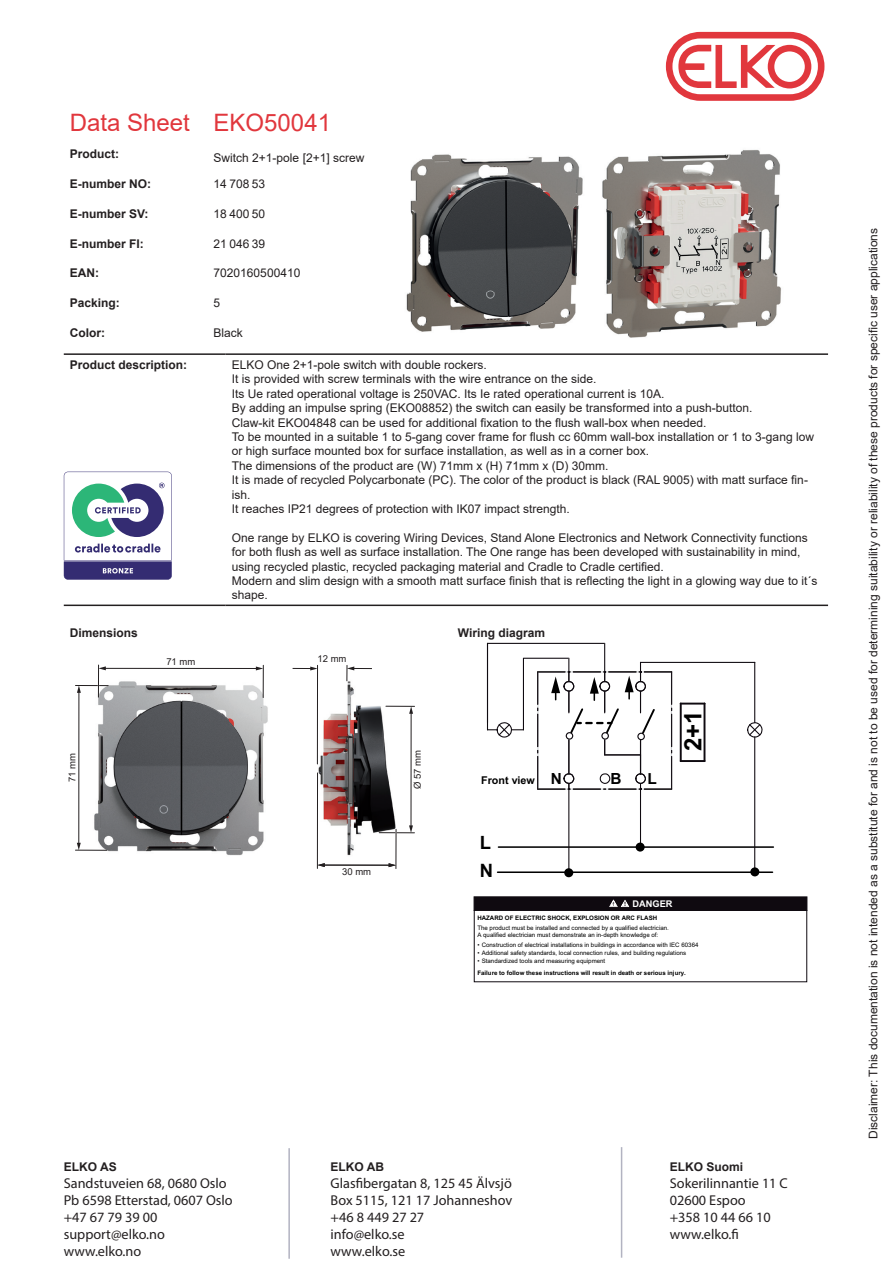
<style>
.page{position:relative;width:893px;height:1263px;background:#fff}
.page>*{position:absolute;margin:0;border:0;box-sizing:border-box;transform-origin:0 0}
.t1{font:24px "Arial";color:#e1373d}
.t2{font:700 24px "Arial";color:#000}
.t3{font:700 18.45px "Arial";color:#000}
.t4{font:700 15.3px "Arial";color:#000}
.t5{font:14.25px/17.1px "Myriad Pro";color:#231f20}
.t6{font:12px/14.4px "Arial";color:#231f20}
.t7{font:700 12px "Arial";color:#231f20}
.t8{font:700 10.8px "Arial";color:#000}
.t9{font:9.45px "Arial";color:#231f20}
.t10{font:700 9.15px "Arial";color:#fff}
.t11{font:6.15px/7.4px "Arial";color:#000}
.t12{font:700 6.15px "Arial";color:#000}
</style>
<div class="page">
<hr style="left:288px;top:1148px;width:2px;height:111px;background:#b2b3c1">
<hr style="left:621px;top:1147px;width:1px;height:111px;background:#b2b3c1">
<img style="left:406px;top:154px;width:177px;height:178px">
<img style="left:602px;top:150px;width:179px;height:188px">
<hr style="left:64px;top:353px;width:162px;height:2px;background:#231f20">
<hr style="left:226px;top:353px;width:602px;height:2px;background:#231f20">
<hr style="left:64px;top:605px;width:162px;height:1px;background:#231f20">
<hr style="left:226px;top:605px;width:602px;height:1px;background:#231f20">
<img style="left:85px;top:681px;width:175px;height:175px">
<img style="left:260px;top:672px;width:155px;height:192px">
<hr style="left:78px;top:691px;width:1px;height:153px;background:#231f20">
<svg style="left:77px;top:843px;width:4px;height:7px"></svg>
<svg style="left:77px;top:686px;width:4px;height:7px"></svg>
<hr style="left:75px;top:685px;width:33px;height:1px;background:#231f20">
<hr style="left:75px;top:850px;width:32px;height:1px;background:#231f20">
<hr style="left:98px;top:665px;width:1px;height:32px;background:#231f20">
<hr style="left:263px;top:665px;width:1px;height:32px;background:#231f20">
<hr style="left:317px;top:773px;width:1px;height:95px;background:#231f20">
<hr style="left:317px;top:665px;width:1px;height:99px;background:#231f20">
<hr style="left:411px;top:712px;width:1px;height:115px;background:#231f20">
<svg style="left:409px;top:825px;width:4px;height:7px"></svg>
<svg style="left:386px;top:706px;width:29px;height:8px"></svg>
<hr style="left:379px;top:832px;width:35px;height:1px;background:#231f20">
<svg style="left:293px;top:666px;width:24px;height:4px"></svg>
<svg style="left:347px;top:665px;width:25px;height:16px"></svg>
<hr style="left:105px;top:668px;width:152px;height:1px;background:#231f20">
<svg style="left:98px;top:666px;width:8px;height:4px"></svg>
<svg style="left:256px;top:666px;width:7px;height:4px"></svg>
<hr style="left:395px;top:829px;width:2px;height:39px;background:#fff">
<hr style="left:396px;top:829px;width:1px;height:39px;background:#231f20">
<hr style="left:323px;top:865px;width:67px;height:1px;background:#231f20">
<svg style="left:317px;top:863px;width:8px;height:4px"></svg>
<svg style="left:389px;top:863px;width:7px;height:4px"></svg>
<hr style="left:680px;top:760px;width:25px;height:2px;background:#0f0a10">
<hr style="left:703px;top:703px;width:2px;height:59px;background:#0f0a10">
<svg style="left:682px;top:703px;width:21px;height:1px"></svg>
<hr style="left:680px;top:703px;width:2px;height:59px;background:#0f0a10">
<hr style="left:498px;top:871px;width:274px;height:2px;background:#000">
<hr style="left:498px;top:846px;width:275px;height:2px;background:#000">
<div style="left:474px;top:897px;width:333px;height:13px;background:#0f0a10"></div>
<div style="left:474px;top:897px;width:333px;height:14px;border:1px solid #0f0a10"></div>
<svg style="left:609px;top:899px;width:20px;height:8px"></svg>
<hr style="left:754px;top:736px;width:1px;height:135px;background:#0f0a10">
<hr style="left:754px;top:662px;width:1px;height:61px;background:#0f0a10">
<hr style="left:640px;top:662px;width:115px;height:1px;background:#0f0a10">
<hr style="left:568px;top:783px;width:1px;height:89px;background:#0f0a10">
<hr style="left:487px;top:643px;width:1px;height:87px;background:#0f0a10">
<svg style="left:488px;top:643px;width:116px;height:1px"></svg>
<hr style="left:604px;top:643px;width:1px;height:39px;background:#0f0a10">
<svg style="left:747px;top:722px;width:16px;height:16px"></svg>
<hr style="left:640px;top:786px;width:1px;height:61px;background:#0f0a10">
<div style="left:564px;top:868px;width:9px;height:9px;background:#000;border-radius:50%"></div>
<div style="left:636px;top:842px;width:9px;height:9px;background:#000;border-radius:50%"></div>
<div style="left:750px;top:867px;width:9px;height:9px;background:#000;border-radius:50%"></div>
<svg style="left:487px;top:658px;width:185px;height:132px"></svg>
<svg style="left:64px;top:472px;width:108px;height:108px"></svg>
<svg style="left:666px;top:32px;width:158px;height:69px"></svg>
<h1 class="t1" style="left:70px;top:106px;width:263px">Data Sheet EKO50041</h1>
<p class="t7" style="left:70px;top:146px;width:51px">Product:</p>
<p class="t6" style="left:214px;top:151px;width:152px">Switch 2+1-pole [2+1] screw</p>
<p class="t7" style="left:70px;top:175px;width:83px">E-number NO:</p>
<p class="t6" style="left:214px;top:177px;width:53px">14 708 53</p>
<p class="t7" style="left:70px;top:205px;width:80px">E-number SV:</p>
<p class="t6" style="left:214px;top:206px;width:53px">18 400 50</p>
<p class="t7" style="left:70px;top:235px;width:76px">E-number FI:</p>
<p class="t6" style="left:214px;top:236px;width:53px">21 046 39</p>
<p class="t7" style="left:70px;top:265px;width:31px">EAN:</p>
<p class="t6" style="left:214px;top:266px;width:88px">7020160500410</p>
<p class="t7" style="left:70px;top:294px;width:52px">Packing:</p>
<p class="t6" style="left:214px;top:296px;width:8px">5</p>
<p class="t7" style="left:70px;top:324px;width:37px">Color:</p>
<p class="t6" style="left:214px;top:325px;width:31px">Black</p>
<p class="t7" style="left:70px;top:356px;width:119px">Product description:</p>
<p class="t6" style="left:232px;top:357px;width:584px">ELKO One 2+1-pole switch with double rockers.<br>It is provided with screw terminals with the wire entrance on the side.<br>Its Ue rated operational voltage is 250VAC. Its Ie rated operational current is 10A.<br>By adding an impulse spring (EKO08852) the switch can easily be transformed into a push-button.<br>Claw-kit EKO04848 can be used for additional fixation to the flush wall-box when needed.<br>To be mounted in a suitable 1 to 5-gang cover frame for flush cc 60mm wall-box installation or 1 to 3-gang low or high surface mounted box for surface installation, as well as in a corner box.<br>The dimensions of the product are (W) 71mm x (H) 71mm x (D) 30mm.<br>It is made of recycled Polycarbonate (PC). The color of the product is black (RAL 9005) with matt surface fin&shy;ish.<br>It reaches IP21 degrees of protection with IK07 impact strength.</p>
<p class="t6" style="left:232px;top:530px;width:587px">One range by ELKO is covering Wiring Devices, Stand Alone Electronics and Network Connectivity functions for both flush as well as surface installation. The One range has been developed with sustainability in mind, using recycled plastic, recycled packaging material and Cradle to Cradle certified.<br>Modern and slim design with a smooth matt surface finish that is reflecting the light in a glowing way due to it´s shape.</p>
<p class="t7" style="left:70px;top:624px;width:70px">Dimensions</p>
<p class="t7" style="left:458px;top:624px;width:89px">Wiring diagram</p>
<p class="t9" style="left:166px;top:655px;width:31px">71 mm</p>
<p class="t9" style="left:317px;top:652px;width:31px">12 mm</p>
<p class="t9" style="left:66px;top:782px;width:31px;rotate:-90deg">71 mm</p>
<p class="t7" style="left:64px;top:1158px;width:54px">ELKO AS</p>
<p class="t5" style="left:64px;top:1174px;width:171px">Sandstuveien 68, 0680 Oslo<br>Pb 6598 Etterstad, 0607 Oslo +47 67 79 39 00 support@elko.no www.elko.no</p>
<p class="t9" style="left:342px;top:865px;width:31px">30 mm</p>
<p class="t9" style="left:411px;top:789px;width:41px;rotate:-90deg">Ø 57 mm</p>
<p class="t8" style="left:481px;top:772px;width:55px">Front view</p>
<p class="t4" style="left:551px;top:768px;width:13px">N</p>
<p class="t4" style="left:611px;top:768px;width:13px">B</p>
<p class="t4" style="left:647px;top:768px;width:11px">L</p>
<h2 class="t3" style="left:480px;top:830px;width:13px">L</h2>
<h2 class="t3" style="left:480px;top:858px;width:15px">N</h2>
<h1 class="t2" style="left:676px;top:751px;width:42px;rotate:-90deg">2+1</h1>
<p class="t10" style="left:633px;top:897px;width:41px">DANGER</p>
<p class="t12" style="left:477px;top:913px;width:181px">HAZARD OF ELECTRIC SHOCK, EXPLOSION OR ARC FLASH</p>
<p class="t11" style="left:477px;top:924px;width:193px">The product must be installed and connected by a qualified electrician.<br>A qualified electrician must demonstrate an in-depth knowledge of:</p>
<p class="t11" style="left:477px;top:941px;width:223px">• Construction of electrical installations in buildings in accordance with IEC 60364</p>
<p class="t11" style="left:477px;top:949px;width:210px">• Additional safety standards, local connection rules, and building regulations</p>
<p class="t11" style="left:477px;top:957px;width:129px">• Standardized tools and measuring equipment</p>
<p class="t12" style="left:477px;top:968px;width:210px">Failure to follow these instructions will result in death or serious injury.</p>
<p class="t7" style="left:331px;top:1158px;width:55px">ELKO AB</p>
<p class="t5" style="left:331px;top:1174px;width:183px">Glasfibergatan 8, 125 45 Älvsjö<br>Box 5115, 121 17 Johanneshov +46 8 449 27 27<br>info@elko.se<br>www.elko.se</p>
<p class="t7" style="left:670px;top:1158px;width:75px">ELKO Suomi</p>
<p class="t5" style="left:670px;top:1174px;width:120px">Sokerilinnantie 11 C<br>02600 Espoo<br>+358 10 44 66 10 www.elko.fi</p>
<p class="t6" style="left:866px;top:1139px;width:912px;rotate:-90deg">Disclaimer: This documentation is not intended as a substitute for and is not to be used for determining suitability or reliability of these products for specific user applications</p>
</div>
